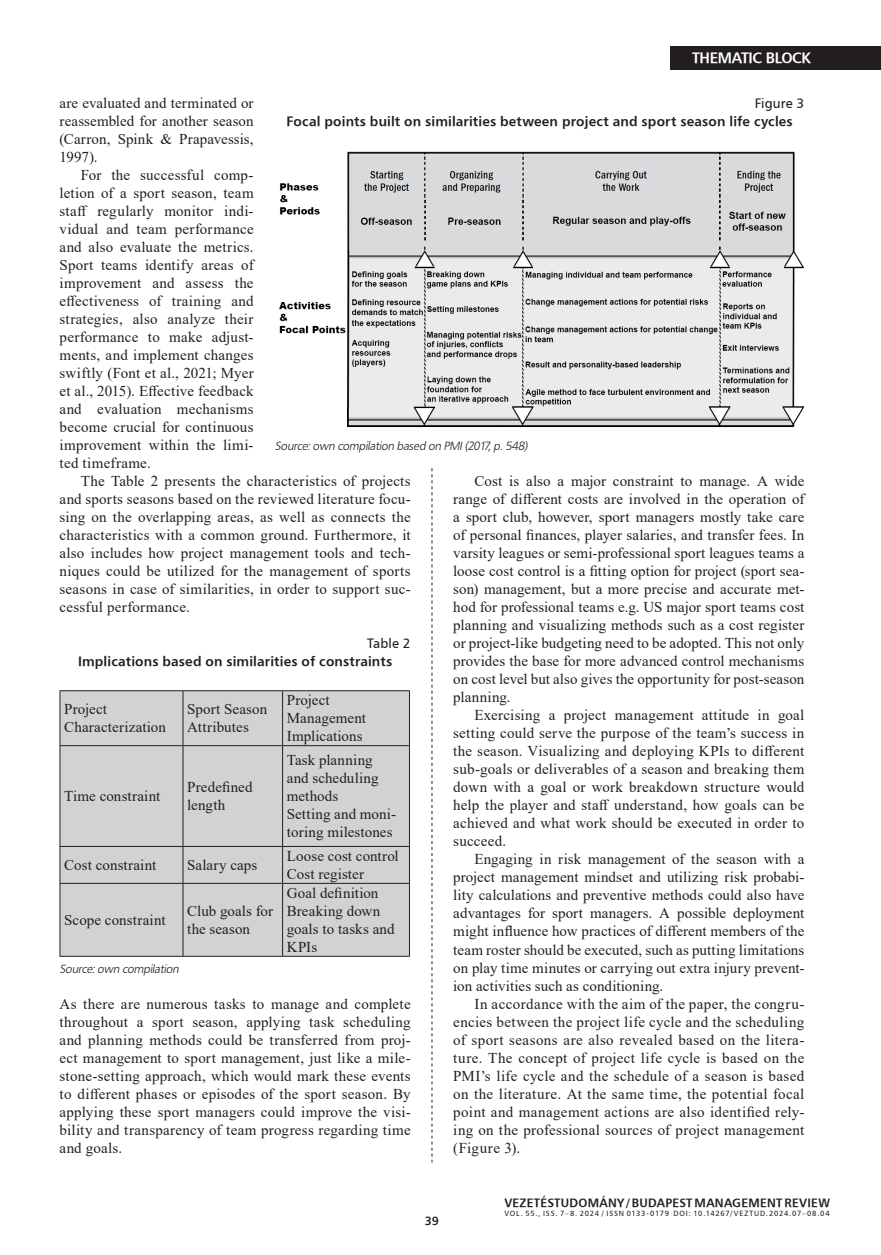
<style>
.page{position:relative;width:881px;height:1255px;background:#fff}
.page>*{position:absolute;margin:0;border:0;box-sizing:border-box;transform-origin:0 0}
.kenyérszöveg_opcionális{font:15px/18px "Times New Roman";letter-spacing:.015em;color:#231f20;text-align:justify}
.kenyérszöveg_tompa{font:15px/18px "Times New Roman";letter-spacing:.005em;color:#231f20}
.t1{font:15px "H Humanist 777 BT Bold";letter-spacing:-.025em;color:#fff}
.Táblázat_cím{font:13.5px "H Humanist 777 BT Bold";letter-spacing:.01em;color:#231f20}
.Táblázat_cím-2{font:13.5px "H Humanist 777 BT";letter-spacing:.005em;color:#231f20}
.kenyérszöveg_tompa-2{font:italic 12px "Humanist 777 Lt PFL";color:#231f20}
.t2{font:12px "H Humanist 777 BT Bold";letter-spacing:.02em;color:#231f20}
.t3{font:7.5px "H Humanist 777 BT";letter-spacing:.1em;color:#231f20}
</style>
<div class="page">
<div style="left:670px;top:46px;width:210px;height:23px;background:#231f20"></div>
<svg style="left:431px;top:468px;width:1px;height:694px"></svg>
<div style="left:61px;top:691px;width:348px;height:264px;background:#d1d2d4"></div>
<hr style="left:60px;top:690px;width:123px;height:1px;background:#231f20">
<hr style="left:60px;top:691px;width:1px;height:54px;background:#231f20">
<hr style="left:183px;top:690px;width:99px;height:1px;background:#231f20">
<hr style="left:182px;top:691px;width:1px;height:54px;background:#231f20">
<hr style="left:282px;top:690px;width:127px;height:1px;background:#231f20">
<hr style="left:282px;top:691px;width:1px;height:54px;background:#231f20">
<hr style="left:409px;top:691px;width:1px;height:54px;background:#231f20">
<hr style="left:60px;top:745px;width:123px;height:1px;background:#231f20">
<hr style="left:60px;top:746px;width:1px;height:100px;background:#231f20">
<hr style="left:183px;top:745px;width:99px;height:1px;background:#231f20">
<hr style="left:182px;top:746px;width:1px;height:100px;background:#231f20">
<hr style="left:282px;top:745px;width:127px;height:1px;background:#231f20">
<hr style="left:282px;top:746px;width:1px;height:100px;background:#231f20">
<hr style="left:409px;top:746px;width:1px;height:100px;background:#231f20">
<hr style="left:60px;top:846px;width:123px;height:1px;background:#231f20">
<hr style="left:60px;top:846px;width:1px;height:37px;background:#231f20">
<hr style="left:183px;top:846px;width:99px;height:1px;background:#231f20">
<hr style="left:182px;top:846px;width:1px;height:37px;background:#231f20">
<hr style="left:282px;top:846px;width:127px;height:1px;background:#231f20">
<hr style="left:282px;top:846px;width:1px;height:37px;background:#231f20">
<hr style="left:409px;top:846px;width:1px;height:37px;background:#231f20">
<hr style="left:60px;top:883px;width:123px;height:1px;background:#231f20">
<hr style="left:60px;top:883px;width:1px;height:72px;background:#231f20">
<hr style="left:183px;top:883px;width:99px;height:1px;background:#231f20">
<hr style="left:182px;top:883px;width:1px;height:72px;background:#231f20">
<hr style="left:282px;top:883px;width:127px;height:1px;background:#231f20">
<hr style="left:282px;top:883px;width:1px;height:72px;background:#231f20">
<hr style="left:409px;top:883px;width:1px;height:72px;background:#231f20">
<hr style="left:60px;top:955px;width:123px;height:1px;background:#231f20">
<hr style="left:183px;top:955px;width:99px;height:1px;background:#231f20">
<hr style="left:282px;top:955px;width:127px;height:1px;background:#231f20">
<img style="left:279px;top:151px;width:525px;height:276px">
<p class="t1" style="left:691px;top:49px;width:120px">THEMATIC BLOCK</p>
<p class="kenyérszöveg_opcionális" style="left:60px;top:94px;width:195px">are evaluated and terminated or reassembled for another season (Carron, Spink &amp; Prapavessis, 1997).</p>
<p class="kenyérszöveg_opcionális" style="left:60px;top:166px;width:195px;text-indent:21px">For the successful comp&shy;letion of a sport season, team staff regularly monitor indi&shy;vidual and team performance and also evaluate the metrics.<br>Sport teams identify areas of improvement and assess the effectiveness of training and strategies, also analyze their performance to make adjust&shy;ments, and implement changes swiftly (Font et al., 2021; Myer et al., 2015). Effective feedback and evaluation mechanisms become crucial for continuous improvement within the limi&shy;ted timeframe.</p>
<p class="kenyérszöveg_opcionális" style="left:60px;top:472px;width:352px;text-indent:21px">The Table 2 presents the characteristics of projects and sports seasons based on the reviewed literature focu&shy;sing on the overlapping areas, as well as connects the characteristics with a common ground. Furthermore, it also includes how project management tools and tech&shy;niques could be utilized for the management of sports seasons in case of similarities, in order to support suc&shy;cessful performance.</p>
<p class="Táblázat_cím-2" style="left:367px;top:635px;width:45px">Table 2</p>
<p class="Táblázat_cím" style="left:78px;top:653px;width:315px">Implications based on similarities of constraints</p>
<p class="kenyérszöveg_tompa" style="left:64px;top:700px;width:103px">Project<br>Characterization</p>
<p class="kenyérszöveg_tompa" style="left:187px;top:700px;width:81px">Sport Season<br>Attributes</p>
<p class="kenyérszöveg_tompa" style="left:287px;top:691px;width:81px">Project<br>Management<br>Implications</p>
<p class="Táblázat_cím-2" style="left:754px;top:95px;width:51px">Figure 3</p>
<p class="Táblázat_cím" style="left:286px;top:113px;width:507px">Focal points built on similarities between project and sport season life cycles</p>
<p class="kenyérszöveg_tompa-2" style="left:275px;top:438px;width:256px">Source:own compilation based on PMI(2017,p.548)</p>
<p class="kenyérszöveg_opcionális" style="left:453px;top:472px;width:352px;text-indent:21px">Cost is also a major constraint to manage. A wide range of different costs are involved in the operation of a sport club, however, sport managers mostly take care of personal finances, player salaries, and transfer fees. In varsity leagues or semi-professional sport leagues teams a loose cost control is a fitting option for project (sport sea&shy;son) management, but a more precise and accurate met&shy;hod for professional teams e.g. US major sport teams cost planning and visualizing methods such as a cost register or project-like budgeting need to be adopted. This not only provides the base for more advanced control mechanisms on cost level but also gives the opportunity for post-season planning.</p>
<p class="kenyérszöveg_opcionális" style="left:453px;top:706px;width:352px;text-indent:21px">Exercising a project management attitude in goal setting could serve the purpose of the team’s success in the season. Visualizing and deploying KPIs to different sub-goals or deliverables of a season and breaking them down with a goal or work breakdown structure would help the player and staff understand, how goals can be achieved and what work should be executed in order to succeed.</p>
<p class="kenyérszöveg_opcionális" style="left:453px;top:850px;width:352px;text-indent:21px">Engaging in risk management of the season with a project management mindset and utilizing risk probabi&shy;lity calculations and preventive methods could also have advantages for sport managers. A possible deployment might influence how practices of different members of the team roster should be executed, such as putting limitations on play time minutes or carrying out extra injury prevent&shy;ion activities such as conditioning.</p>
<p class="kenyérszöveg_opcionális" style="left:453px;top:994px;width:352px;text-indent:21px">In accordance with the aim of the paper, the congru&shy;encies between the project life cycle and the scheduling of sport seasons are also revealed based on the litera&shy;ture. The concept of project life cycle is based on the PMI’s life cycle and the schedule of a season is based on the literature. At the same time, the potential focal point and management actions are also identified rely&shy;ing on the professional sources of project management (Figure 3).</p>
<p class="kenyérszöveg_tompa" style="left:287px;top:750px;width:93px">Task planning and scheduling methods</p>
<p class="kenyérszöveg_tompa" style="left:287px;top:804px;width:111px">Setting and moni&shy;toring milestones</p>
<p class="kenyérszöveg_tompa" style="left:64px;top:786px;width:98px">Time constraint</p>
<p class="kenyérszöveg_tompa" style="left:187px;top:777px;width:67px">Predefined length</p>
<p class="kenyérszöveg_tompa" style="left:287px;top:846px;width:113px">Loose cost control</p>
<p class="kenyérszöveg_tompa" style="left:287px;top:864px;width:79px">Cost register</p>
<p class="kenyérszöveg_tompa" style="left:64px;top:855px;width:94px">Cost constraint</p>
<p class="kenyérszöveg_tompa" style="left:187px;top:855px;width:71px">Salary caps</p>
<p class="kenyérszöveg_tompa" style="left:287px;top:883px;width:93px">Goal definition</p>
<p class="kenyérszöveg_tompa" style="left:287px;top:901px;width:109px">Breaking down goals to tasks and<br>KPIs</p>
<p class="kenyérszöveg_tompa" style="left:64px;top:910px;width:103px">Scope constraint</p>
<p class="kenyérszöveg_tompa" style="left:187px;top:901px;width:87px">Club goals for the season</p>
<p class="kenyérszöveg_tompa-2" style="left:60px;top:960px;width:123px">Source:own compilation</p>
<p class="kenyérszöveg_tompa" style="left:60px;top:994px;width:352px;text-align:justify">As there are numerous tasks to manage and complete throughout a sport season, applying task scheduling and planning methods could be transferred from proj&shy;ect management to sport management, just like a mile&shy;stone-setting approach, which would mark these events to different phases or episodes of the sport season. By applying these sport managers could improve the visi&shy;bility and transparency of team progress regarding time and goals.</p>
<p class="t2" style="left:424px;top:1212px;width:16px">39</p>
<p class="t2" style="left:504px;top:1194px;width:327px">VEZETÉSTUDOMÁNY / BUDAPEST MANAGEMENT REVIEW</p>
<p class="t3" style="left:504px;top:1208px;width:327px">VOL. 55., ISS. 7–8. 2024 / ISSN 0133-0179 DOI: 10.14267/VEZTUD.2024.07–08.04</p>
</div>
